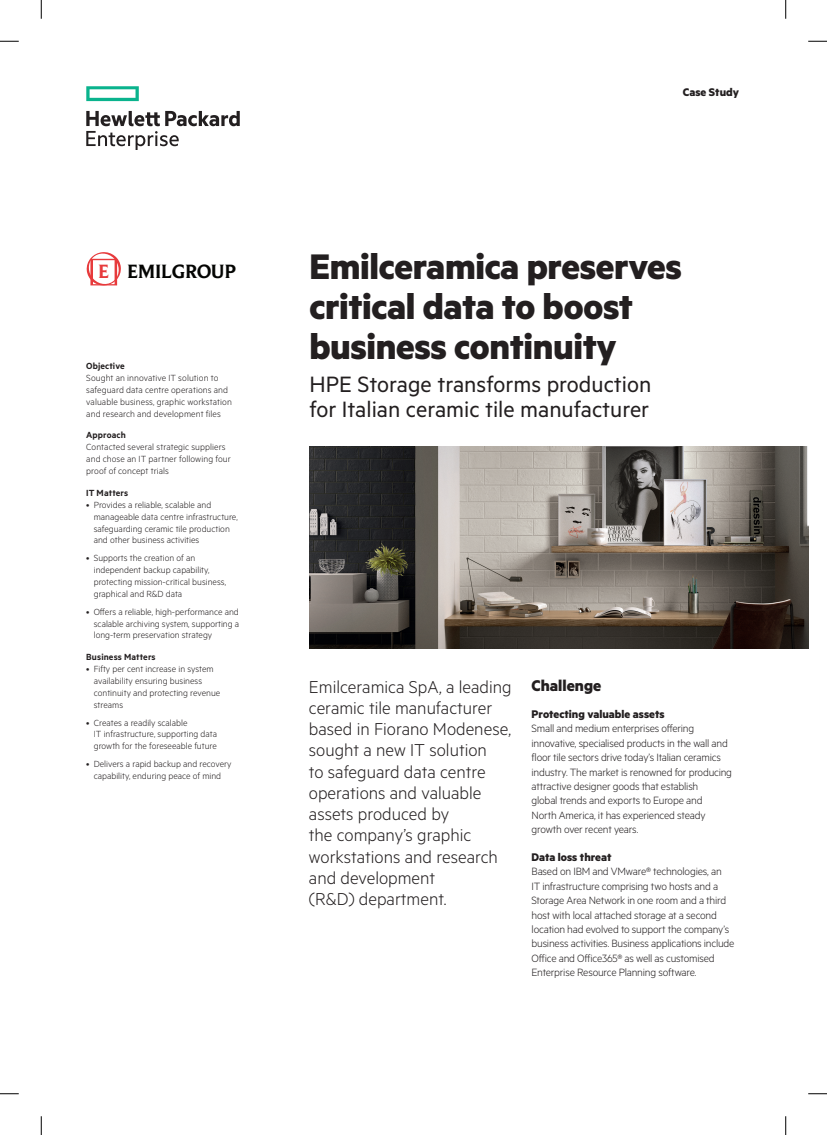
<style>
.page{position:relative;width:827px;height:1135px;background:#fff}
.page>*{position:absolute;margin:0;border:0;box-sizing:border-box;transform-origin:0 0}
.t1{font:700 40px/40px "Metric";letter-spacing:-.01em;color:#231f20}
.t2{font:25px/25px "Metric";color:#231f20}
.t3{font:700 20px "Beaufort";letter-spacing:-.01em;color:#040503}
.t4{font:300 19.38px/21.2px "Metric";color:#231f20}
.t5{font:700 17.5px "Metric";color:#231f20}
.t6{font:700 12.5px "Metric";color:#231f20}
.t7{font:300 11.88px/14.4px "Metric";letter-spacing:-.02em;color:#231f20}
.t8{font:300 10px/11.9px "Metric";color:#231f20}
.t9{font:600 10px "Metric";letter-spacing:.01em;color:#231f20}
.s1{color:#e73a3c}
</style>
<div class="page">
<svg style="left:86px;top:86px;width:53px;height:15px"></svg>
<svg style="left:86px;top:111px;width:154px;height:39px"></svg>
<svg style="left:86px;top:252px;width:35px;height:34px"></svg>
<img style="left:309px;top:447px;width:499px;height:201px">
<svg style="left:0;top:40px;width:19px;height:2px"></svg>
<svg style="left:808px;top:40px;width:19px;height:2px"></svg>
<svg style="left:0;top:1093px;width:19px;height:1px"></svg>
<svg style="left:808px;top:1093px;width:19px;height:1px"></svg>
<svg style="left:40px;top:0;width:2px;height:19px"></svg>
<svg style="left:40px;top:1116px;width:2px;height:19px"></svg>
<svg style="left:785px;top:0;width:1px;height:19px"></svg>
<svg style="left:785px;top:1116px;width:1px;height:19px"></svg>
<h3 class="t3" style="left:98px;top:260px;width:140px"><span class="s1">E</span> EMILGROUP</h3>
<p class="t9" style="left:86px;top:360px;width:40px">Objective</p>
<p class="t8" style="left:86px;top:371px;width:147px">Sought an innovative IT solution to safeguard data centre operations and valuable business, graphic workstation and research and development files</p>
<p class="t9" style="left:86px;top:429px;width:41px">Approach</p>
<p class="t8" style="left:86px;top:441px;width:146px">Contacted several strategic suppliers and chose an IT partner following four proof of concept trials</p>
<p class="t9" style="left:86px;top:487px;width:43px">IT Matters</p>
<p class="t8" style="left:94px;top:498px;width:145px;text-indent:-8px">• Provides a reliable, scalable and manageable data centre infrastructure, safeguarding ceramic tile production and other business activities</p>
<p class="t8" style="left:94px;top:552px;width:134px;text-indent:-8px">• Supports the creation of an independent backup capability, protecting mission-critical business, graphical and R&amp;D data</p>
<p class="t8" style="left:94px;top:605px;width:147px;text-align:justify;text-indent:-8px">• Offers a reliable, high-performance and scalable archiving system, supporting a long-term preservation strategy</p>
<p class="t9" style="left:86px;top:651px;width:71px">Business Matters</p>
<p class="t8" style="left:94px;top:663px;width:128px;text-indent:-8px">• Fifty per cent increase in system availability ensuring business continuity and protecting revenue streams</p>
<p class="t8" style="left:94px;top:716px;width:125px;text-indent:-8px">• Creates a readily scalable<br>IT infrastructure, supporting data growth for the foreseeable future</p>
<p class="t8" style="left:86px;top:758px;width:147px;text-align:center">• Delivers a rapid backup and recovery capability, enduring peace of mind</p>
<p class="t6" style="left:682px;top:84px;width:58px">Case Study</p>
<h1 class="t1" style="left:309px;top:245px;width:374px">Emilceramica preserves critical data to boost business continuity</h1>
<h2 class="t2" style="left:309px;top:370px;width:343px">HPE Storage transforms production for Italian ceramic tile manufacturer</h2>
<p class="t4" style="left:309px;top:675px;width:204px">Emilceramica SpA, a leading ceramic tile manufacturer based in Fiorano Modenese, sought a new IT solution<br>to safeguard data centre operations and valuable assets produced by<br>the company’s graphic workstations and research and development<br>(R&amp;D) department.</p>
<h3 class="t5" style="left:531px;top:675px;width:71px">Challenge</h3>
<p class="t6" style="left:531px;top:706px;width:134px">Protecting valuable assets</p>
<p class="t7" style="left:531px;top:721px;width:202px">Small and medium enterprises offering innovative, specialised products in the wall and floor tile sectors drive today’s Italian ceramics industry. The market is renowned for producing attractive designer goods that establish<br>global trends and exports to Europe and<br>North America, it has experienced steady growth over recent years.</p>
<p class="t6" style="left:531px;top:849px;width:81px">Data loss threat</p>
<p class="t7" style="left:531px;top:864px;width:204px">Based on IBM and VMware® technologies, an<br>IT infrastructure comprising two hosts and a Storage Area Network in one room and a third host with local attached storage at a second location had evolved to support the company’s business activities. Business applications include Office and Office365® as well as customised Enterprise Resource Planning software.</p>
</div>
